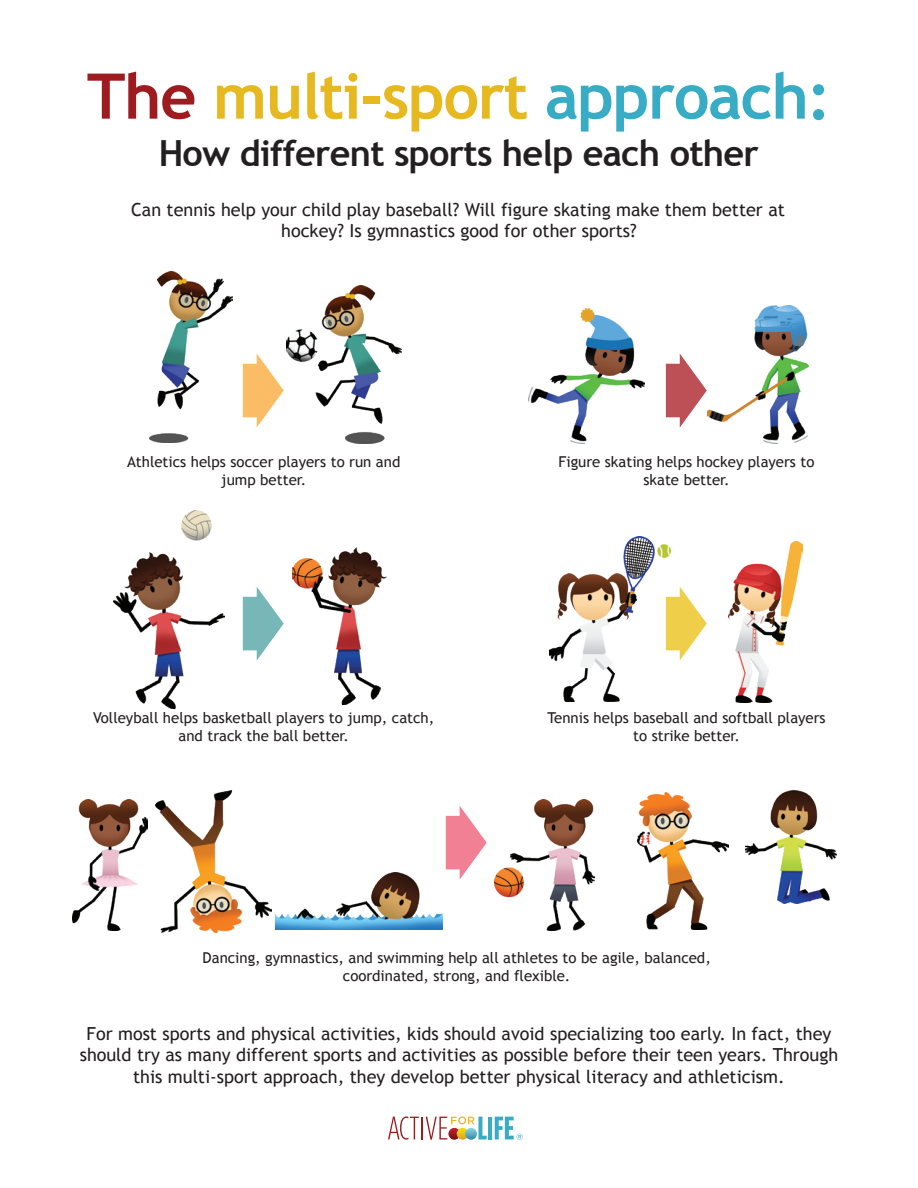
<style>
.page{position:relative;width:918px;height:1188px;background:#fff}
.page>*{position:absolute;margin:0;border:0;box-sizing:border-box;transform-origin:0 0}
.t1{font:700 63px "Trebuchet MS";letter-spacing:-.02em;color:#e7b920}
.t2{font:700 36px "Trebuchet MS";letter-spacing:-.02em;color:#231f20}
.t3{font:18px/21.6px "Trebuchet MS";color:#231f20;text-align:center}
.t4{font:15px/18px "Trebuchet MS";color:#231f20;text-align:center}
.s1{color:#9e1c1f}
.s2{color:#37acc4}
</style>
<div class="page">
<svg style="left:388px;top:1116px;width:31px;height:24px"></svg>
<hr style="left:421px;top:1117px;width:2px;height:22px;background:#9e1c1f">
<hr style="left:488px;top:1117px;width:4px;height:22px;background:#37acc4">
<svg style="left:426px;top:1117px;width:61px;height:23px"></svg>
<svg style="left:495px;top:1117px;width:28px;height:23px"></svg>
<svg style="left:243px;top:354px;width:41px;height:74px"></svg>
<svg style="left:666px;top:354px;width:41px;height:74px"></svg>
<img style="left:528px;top:309px;width:116px;height:134px">
<img style="left:707px;top:305px;width:101px;height:138px">
<svg style="left:446px;top:806px;width:41px;height:74px"></svg>
<svg style="left:243px;top:587px;width:41px;height:74px"></svg>
<svg style="left:671px;top:587px;width:36px;height:74px"></svg>
<img style="left:550px;top:537px;width:121px;height:164px">
<img style="left:728px;top:541px;width:75px;height:162px">
<img style="left:113px;top:511px;width:112px;height:198px">
<img style="left:293px;top:548px;width:94px;height:156px">
<img style="left:72px;top:800px;width:76px;height:130px">
<img style="left:494px;top:800px;width:100px;height:130px">
<img style="left:156px;top:790px;width:115px;height:143px">
<img style="left:638px;top:792px;width:90px;height:137px">
<img style="left:745px;top:791px;width:91px;height:112px">
<img style="left:150px;top:272px;width:83px;height:171px">
<img style="left:286px;top:285px;width:116px;height:158px">
<img style="left:276px;top:872px;width:166px;height:57px">
<h1 class="t1" style="left:87px;top:57px;width:745px"><span class="s1">The</span> multi-sport <span class="s2">approach:</span></h1>
<h2 class="t2" style="left:159px;top:131px;width:602px">How different sports help each other</h2>
<p class="t3" style="left:131px;top:199px;width:655px">Can tennis help your child play baseball? Will figure skating make them better at hockey? Is gymnastics good for other sports?</p>
<p class="t4" style="left:127px;top:452px;width:275px">Athletics helps soccer players to run and jump better.</p>
<p class="t4" style="left:559px;top:452px;width:258px">Figure skating helps hockey players to skate better.</p>
<p class="t4" style="left:93px;top:709px;width:343px">Volleyball helps basketball players to jump, catch, and track the ball better.</p>
<p class="t4" style="left:547px;top:709px;width:280px">Tennis helps baseball and softball players to strike better.</p>
<p class="t4" style="left:203px;top:948px;width:510px">Dancing, gymnastics, and swimming help all athletes to be agile, balanced, coordinated, strong, and flexible.</p>
<p class="t3" style="left:80px;top:1023px;width:760px">For most sports and physical activities, kids should avoid specializing too early. In fact, they should try as many different sports and activities as possible before their teen years. Through this multi-sport approach, they develop better physical literacy and athleticism.</p>
</div>
